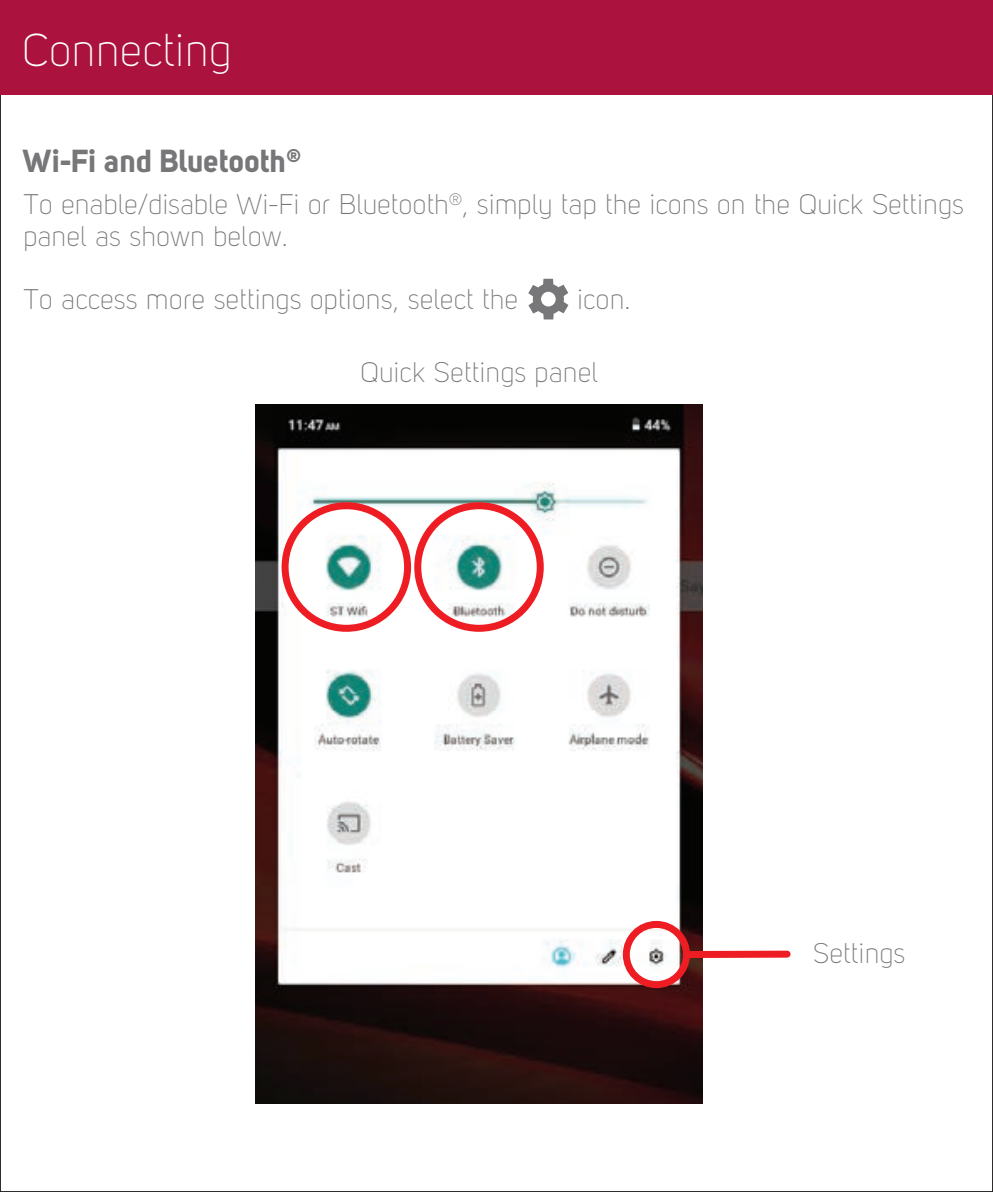
<style>
.page{position:relative;width:993px;height:1192px;background:#fff}
.page>*{position:absolute;margin:0;border:0;box-sizing:border-box;transform-origin:0 0}
.t1{font:45.5px "Uni Sans Light";color:#fff}
.t2{font:31.5px "Uni Sans Bold";color:#77777a}
.t3{font:28px/31.5px "Uni Sans Light";color:#77777a}
</style>
<div class="page">
<div style="left:0;top:0;width:993px;height:95px;background:#ab123d"></div>
<img style="left:256px;top:404px;width:446px;height:699px">
<div style="left:282px;top:502px;width:129px;height:130px;border:7px solid #ee1d23;border-radius:50%"></div>
<div style="left:414px;top:502px;width:130px;height:130px;border:7px solid #ee1d23;border-radius:50%"></div>
<div style="left:623px;top:920px;width:67px;height:68px;border:7px solid #ee1d23;border-radius:50%"></div>
<div style="left:686px;top:950px;width:101px;height:8px;background:#ee1d23"></div>
<svg style="left:528px;top:279px;width:40px;height:40px"></svg>
<h1 class="t1" style="left:22px;top:25px;width:211px">Connecting</h1>
<p class="t2" style="left:23px;top:142px;width:279px">Wi-Fi and Bluetooth<sup>®</sup></p>
<p class="t3" style="left:23px;top:189px;width:942px">To enable/disable Wi-Fi or Bluetooth<sup>®</sup>, simply tap the icons on the Quick Settings panel as shown below.</p>
<p class="t3" style="left:23px;top:283px;width:497px">To access more settings options, select the</p>
<p class="t3" style="left:577px;top:283px;width:55px">icon.</p>
<p class="t3" style="left:360px;top:357px;width:240px">Quick Settings panel</p>
<p class="t3" style="left:813px;top:937px;width:94px">Settings</p>
</div>
